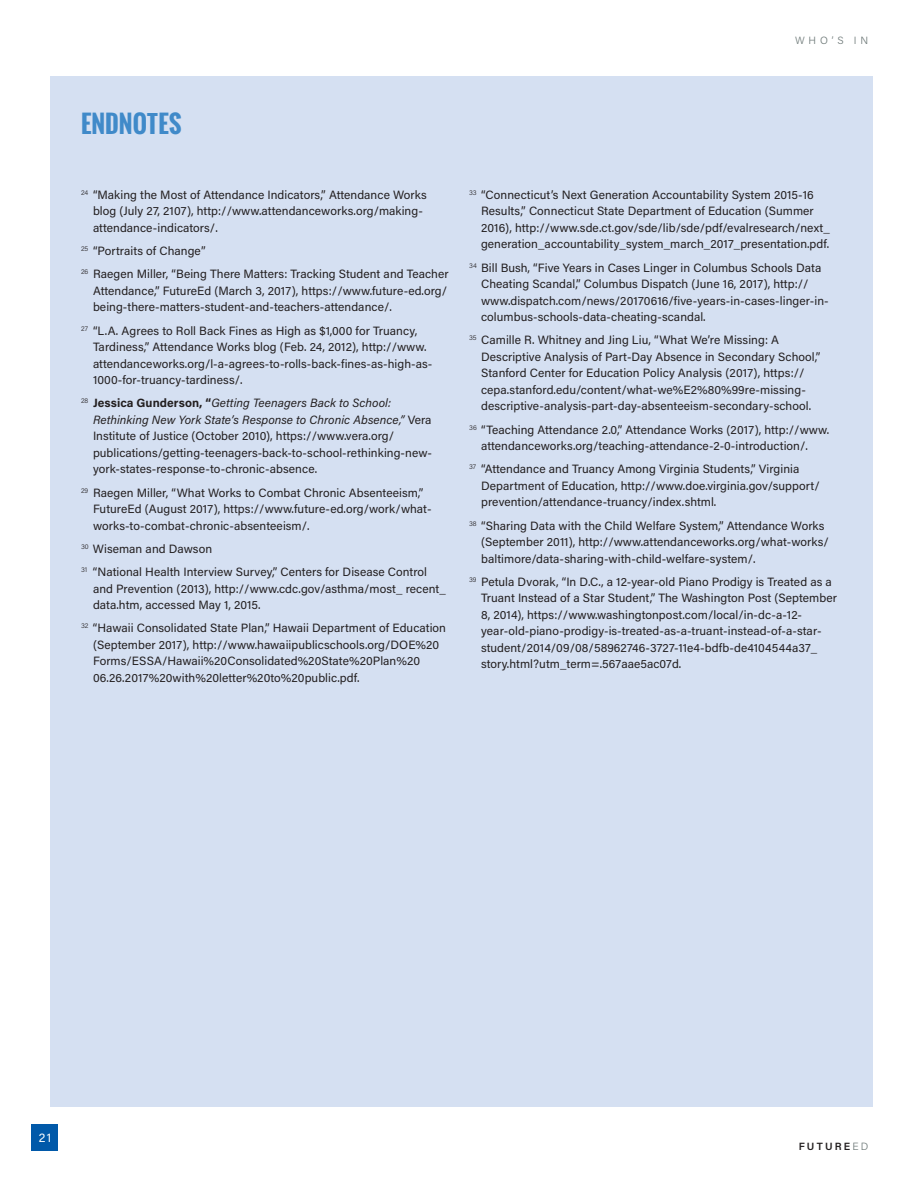
<style>
.page{position:relative;width:918px;height:1188px;background:#fff}
.page>*{position:absolute;margin:0;border:0;box-sizing:border-box;transform-origin:0 0}
.section_header1_Oswa{font:700 24px "Oswald";letter-spacing:.01em;color:#408ac9}
._05_endnote{font:12px/16.5px "Acumin Pro";letter-spacing:.005em;color:#231f20}
.t1{font:12px "Acumin Pro";color:#fff}
.t2{font:600 10.5px "Acumin Pro";letter-spacing:.205em;color:#231f20}
.t3{font:300 10.5px "Acumin Pro";color:#707b7a}
.s1{font-weight:700}
.s2{font-style:italic}
.s3{font-weight:300;color:#707b7a}
</style>
<div class="page">
<div style="left:32px;top:1124px;width:26px;height:27px;background:#0159a9"></div>
<div style="left:50px;top:108px;width:823px;height:999px;background:#d5e0f2"></div>
<div style="left:50px;top:76px;width:823px;height:999px;background:#d5e0f2"></div>
<p class="t3" style="left:795px;top:34px;width:75px">WHO’S IN</p>
<p class="section_header1_Oswa" style="left:81px;top:106px;width:102px">ENDNOTES</p>
<p class="_05_endnote" style="left:93px;top:186px;width:335px;text-indent:-12px"><sup>24</sup> “Making the Most of Attendance Indicators,” Attendance Works blog (July 27, 2107), http://www.attendanceworks.org/making&shy;attendance-indicators/.</p>
<p class="_05_endnote" style="left:81px;top:242px;width:126px"><sup>25</sup> “Portraits of Change”</p>
<p class="_05_endnote" style="left:93px;top:265px;width:357px;text-indent:-12px"><sup>26</sup> Raegen Miller, “Being There Matters: Tracking Student and Teacher<br>Attendance,” FutureEd (March 3, 2017), https://www.future-ed.org/ being-there-matters-student-and-teachers-attendance/.</p>
<p class="_05_endnote" style="left:93px;top:322px;width:341px;text-indent:-12px"><sup>27</sup> “L.A. Agrees to Roll Back Fines as High as $1,000 for Truancy, Tardiness,” Attendance Works blog (Feb. 24, 2012), http://www. attendanceworks.org/l-a-agrees-to-rolls-back-fines-as-high-as-1000-for-truancy-tardiness/.</p>
<p class="_05_endnote" style="left:93px;top:394px;width:340px;text-indent:-12px"><sup>28</sup> <span class="s1">Jessica Gunderson, “</span><span class="s2">Getting Teenagers Back to School:<br>Rethinking New York State’s Response to Chronic Absence,”</span> Vera Institute of Justice (October 2010), https://www.vera.org/ publications/getting-teenagers-back-to-school-rethinking-new&shy;york-states-response-to-chronic-absence.</p>
<p class="_05_endnote" style="left:93px;top:484px;width:340px;text-indent:-12px"><sup>29</sup> Raegen Miller, “What Works to Combat Chronic Absenteeism,”<br>FutureEd (August 2017), https://www.future-ed.org/work/what&shy;works-to-combat-chronic-absenteeism/.</p>
<p class="_05_endnote" style="left:81px;top:540px;width:133px"><sup>30</sup> Wiseman and Dawson</p>
<p class="_05_endnote" style="left:93px;top:563px;width:354px;text-indent:-12px"><sup>31</sup> “National Health Interview Survey,” Centers for Disease Control and Prevention (2013), http://www.cdc.gov/asthma/most_ recent_ data.htm, accessed May 1, 2015.</p>
<p class="_05_endnote" style="left:93px;top:619px;width:355px;text-indent:-12px"><sup>32</sup> “Hawaii Consolidated State Plan,” Hawaii Department of Education (September 2017), http://www.hawaiipublicschools.org/DOE%20<br>Forms/ESSA/Hawaii%20Consolidated%20State%20Plan%20<br>06.26.2017%20with%20letter%20to%20public.pdf.</p>
<p class="_05_endnote" style="left:481px;top:186px;width:350px;text-indent:-12px"><sup>33</sup> “Connecticut’s Next Generation Accountability System 2015-16<br>Results,” Connecticut State Department of Education (Summer 2016), http://www.sde.ct.gov/sde/lib/sde/pdf/evalresearch/next_ generation_accountability_system_march_2017_presentation.pdf.</p>
<p class="_05_endnote" style="left:481px;top:259px;width:349px;text-indent:-12px"><sup>34</sup> Bill Bush, “Five Years in Cases Linger in Columbus Schools Data Cheating Scandal,” Columbus Dispatch (June 16, 2017), http:// www.dispatch.com/news/20170616/five-years-in-cases-linger-in&shy;columbus-schools-data-cheating-scandal.</p>
<p class="_05_endnote" style="left:481px;top:331px;width:341px;text-indent:-12px"><sup>35</sup> Camille R. Whitney and Jing Liu, “What We’re Missing: A Descriptive Analysis of Part-Day Absence in Secondary School,” Stanford Center for Education Policy Analysis (2017), https:// cepa.stanford.edu/content/what-we%E2%80%99re-missing&shy;descriptive-analysis-part-day-absenteeism-secondary-school.</p>
<p class="_05_endnote" style="left:481px;top:421px;width:349px;text-indent:-12px"><sup>36</sup> “Teaching Attendance 2.0,” Attendance Works (2017), http://www. attendanceworks.org/teaching-attendance-2-0-introduction/.</p>
<p class="_05_endnote" style="left:481px;top:460px;width:340px;text-indent:-12px"><sup>37</sup> “Attendance and Truancy Among Virginia Students,” Virginia<br>Department of Education, http://www.doe.virginia.gov/support/ prevention/attendance-truancy/index.shtml.</p>
<p class="_05_endnote" style="left:481px;top:517px;width:349px;text-indent:-12px"><sup>38</sup> “Sharing Data with the Child Welfare System,” Attendance Works (September 2011), http://www.attendanceworks.org/what-works/ baltimore/data-sharing-with-child-welfare-system/.</p>
<p class="_05_endnote" style="left:481px;top:573px;width:357px;text-indent:-12px"><sup>39</sup> Petula Dvorak, “In D.C., a 12-year-old Piano Prodigy is Treated as a Truant Instead of a Star Student,” The Washington Post (September 8, 2014), https://www.washingtonpost.com/local/in-dc-a-12- year-old-piano-prodigy-is-treated-as-a-truant-instead-of-a-star&shy;student/2014/09/08/58962746-3727-11e4-bdfb-de4104544a37_ story.html?utm_term=.567aae5ac07d.</p>
<p class="t1" style="left:39px;top:1129px;width:14px">21</p>
<p class="t2" style="left:799px;top:1139px;width:71px">FUTURE<span class="s3">ED</span></p>
</div>
